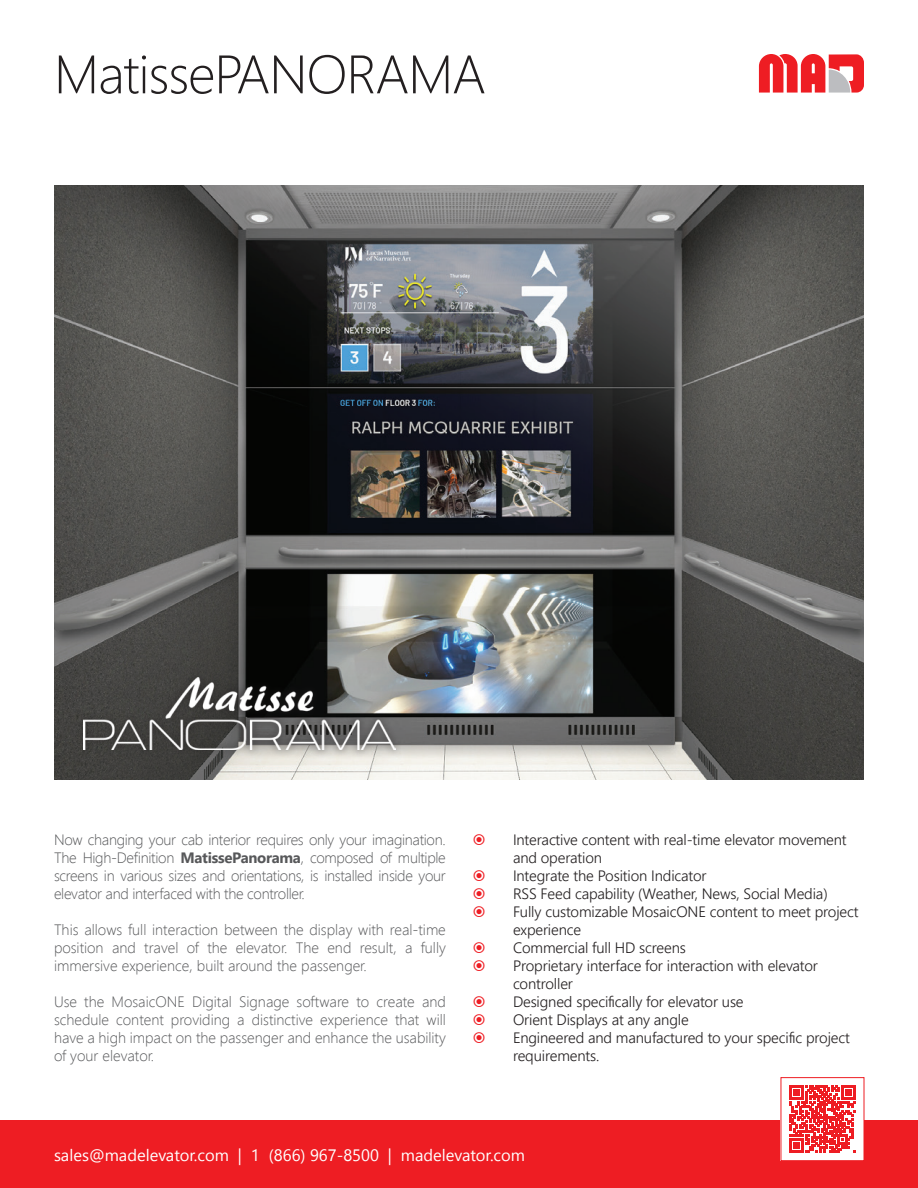
<style>
.page{position:relative;width:918px;height:1188px;background:#fff}
.page>*{position:absolute;margin:0;border:0;box-sizing:border-box;transform-origin:0 0}
.t1{font:300 54px "Segoe UI";letter-spacing:-.02em;color:#231f20}
.t2{font:16.5px "Segoe UI";color:#fff}
.t3{font:300 15px/18px "Segoe UI";color:#57585a;text-align:justify}
.t4{font:300 15px/18px "Segoe UI";letter-spacing:-.01em;color:#231f20}
.s1{font-weight:700}
</style>
<div class="page">
<svg style="left:759px;top:54px;width:105px;height:39px"></svg>
<img style="left:54px;top:186px;width:810px;height:594px">
<div style="left:0;top:1120px;width:918px;height:68px;background:#ee1d23"></div>
<div style="left:781px;top:1078px;width:83px;height:83px;background:#fff"></div>
<svg style="left:789px;top:1086px;width:67px;height:67px"></svg>
<div style="left:781px;top:1077px;width:83px;height:84px;border:1px solid #ee1d23"></div>
<div style="left:76px;top:670px;width:326px;height:88px;background:#231f20;opacity:.8"></div>
<img style="left:84px;top:678px;width:311px;height:72px">
<h1 class="t1" style="left:54px;top:37px;width:434px">MatissePANORAMA</h1>
<p class="t3" style="left:54px;top:830px;width:393px">Now changing your cab interior requires only your imagination.<br>The High-Definition <span class="s1">MatissePanorama</span>, composed of multiple screens in various sizes and orientations, is installed inside your elevator and interfaced with the controller.</p>
<p class="t3" style="left:54px;top:920px;width:393px">This allows full interaction between the display with real-time position and travel of the elevator. The end result, a fully immersive experience, built around the passenger.</p>
<p class="t3" style="left:54px;top:992px;width:393px">Use the MosaicONE Digital Signage software to create and schedule content providing a distinctive experience that will have a high impact on the passenger and enhance the usability of your elevator.</p>
<p class="t4" style="left:513px;top:829px;width:347px">Interactive content with real-time elevator movement and operation<br>Integrate the Position Indicator<br>RSS Feed capability (Weather, News, Social Media)<br>Fully customizable MosaicONE content to meet project experience<br>Commercial full HD screens<br>Proprietary interface for interaction with elevator controller<br>Designed specifically for elevator use<br>Orient Displays at any angle<br>Engineered and manufactured to your specific project requirements.</p>
<p class="t2" style="left:54px;top:1143px;width:473px">sales@madelevator.com | 1 (866) 967-8500 | madelevator.com</p>
</div>
